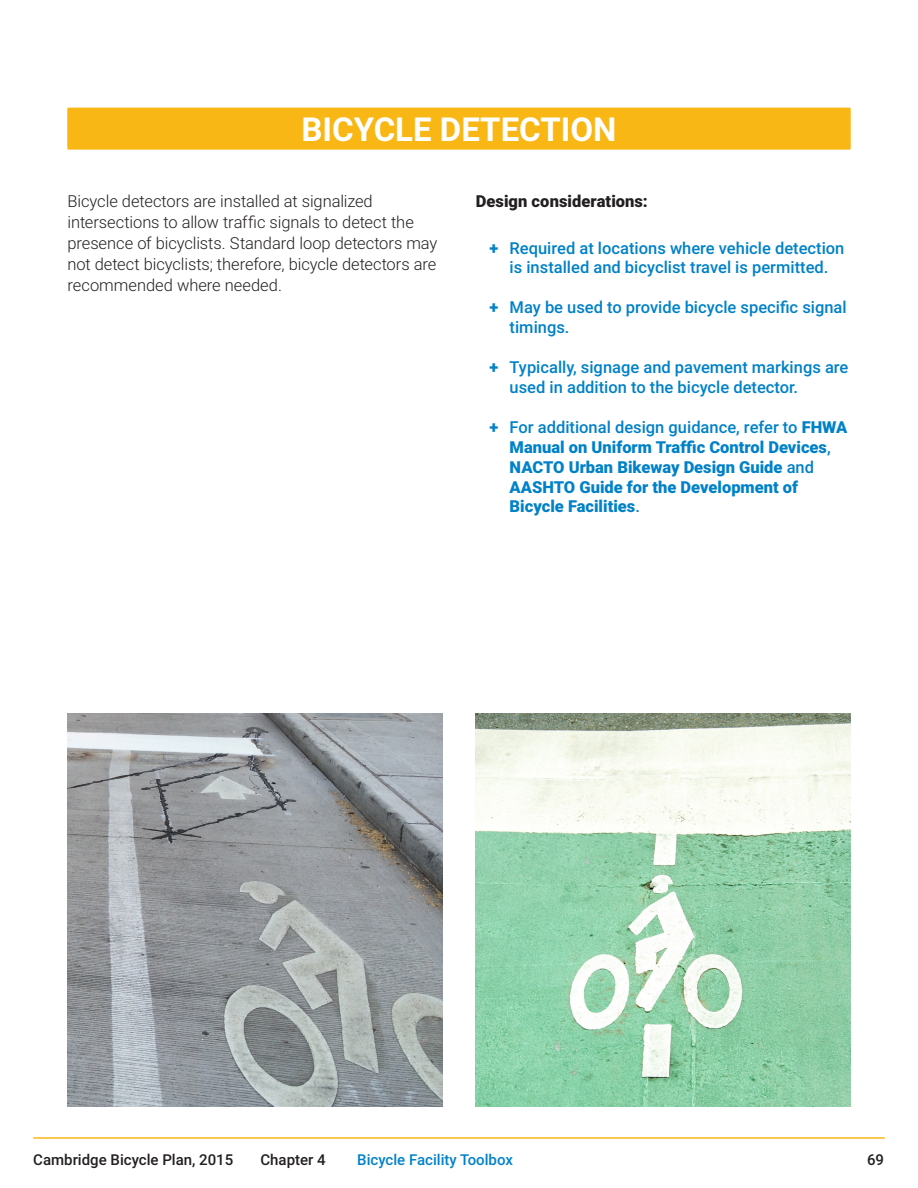
<style>
.page{position:relative;width:918px;height:1188px;background:#fff}
.page>*{position:absolute;margin:0;border:0;box-sizing:border-box;transform-origin:0 0}
.Heading_1{font:700 33px "Roboto";color:#fff}
.t1{font:500 16.5px/19.8px "Roboto";color:#0081c8}
.Body_Text{font:300 16.5px/21px "Roboto";letter-spacing:-.005em;color:#231f20}
.t2{font:900 16.5px/19.8px "Roboto";color:#0081c8}
.Body_Text-2{font:900 16.5px "Roboto";letter-spacing:.005em;color:#231f20}
.t3{font:500 15px "Roboto";color:#231f20}
.t4{font:500 15px "Roboto";color:#0081c8}
.s1{font-weight:900}
.s2{font-weight:500}
</style>
<div class="page">
<hr style="left:33px;top:1137px;width:852px;height:2px;background:#f9b716">
<img style="left:68px;top:714px;width:374px;height:393px">
<img style="left:476px;top:714px;width:374px;height:393px">
<div style="left:68px;top:108px;width:782px;height:42px;background:#f9b716"></div>
<p class="Heading_1" style="left:302px;top:107px;width:316px">BICYCLE DETECTION</p>
<p class="Body_Text" style="left:68px;top:190px;width:371px">Bicycle detectors are installed at signalized intersections to allow traffic signals to detect the presence of bicyclists. Standard loop detectors may not detect bicyclists; therefore, bicycle detectors are recommended where needed.</p>
<p class="Body_Text-2" style="left:476px;top:189px;width:173px">Design considerations:</p>
<p class="t1" style="left:489px;top:237px;width:357px;text-align:center"><span class="s1">+</span> Required at locations where vehicle detection is installed and bicyclist travel is permitted.</p>
<p class="t1" style="left:510px;top:297px;width:339px;text-indent:-20px"><span class="s1">+</span> May be used to provide bicycle specific signal timings.</p>
<p class="t1" style="left:510px;top:357px;width:340px;text-indent:-20px"><span class="s1">+</span> Typically, signage and pavement markings are used in addition to the bicycle detector.</p>
<p class="t2" style="left:510px;top:417px;width:339px;text-indent:-20px">+ <span class="s2">For additional design guidance, refer to</span> FHWA Manual on Uniform Traffic Control Devices<span class="s2">, </span>NACTO Urban Bikeway Design Guide <span class="s2">and </span>AASHTO Guide for the Development of Bicycle Facilities<span class="s2">.</span></p>
<p class="t3" style="left:33px;top:1149px;width:202px">Cambridge Bicycle Plan, 2015</p>
<p class="t3" style="left:261px;top:1149px;width:67px">Chapter 4</p>
<p class="t4" style="left:357px;top:1149px;width:157px">Bicycle Facility Toolbox</p>
<p class="t3" style="left:867px;top:1149px;width:19px">69</p>
</div>
